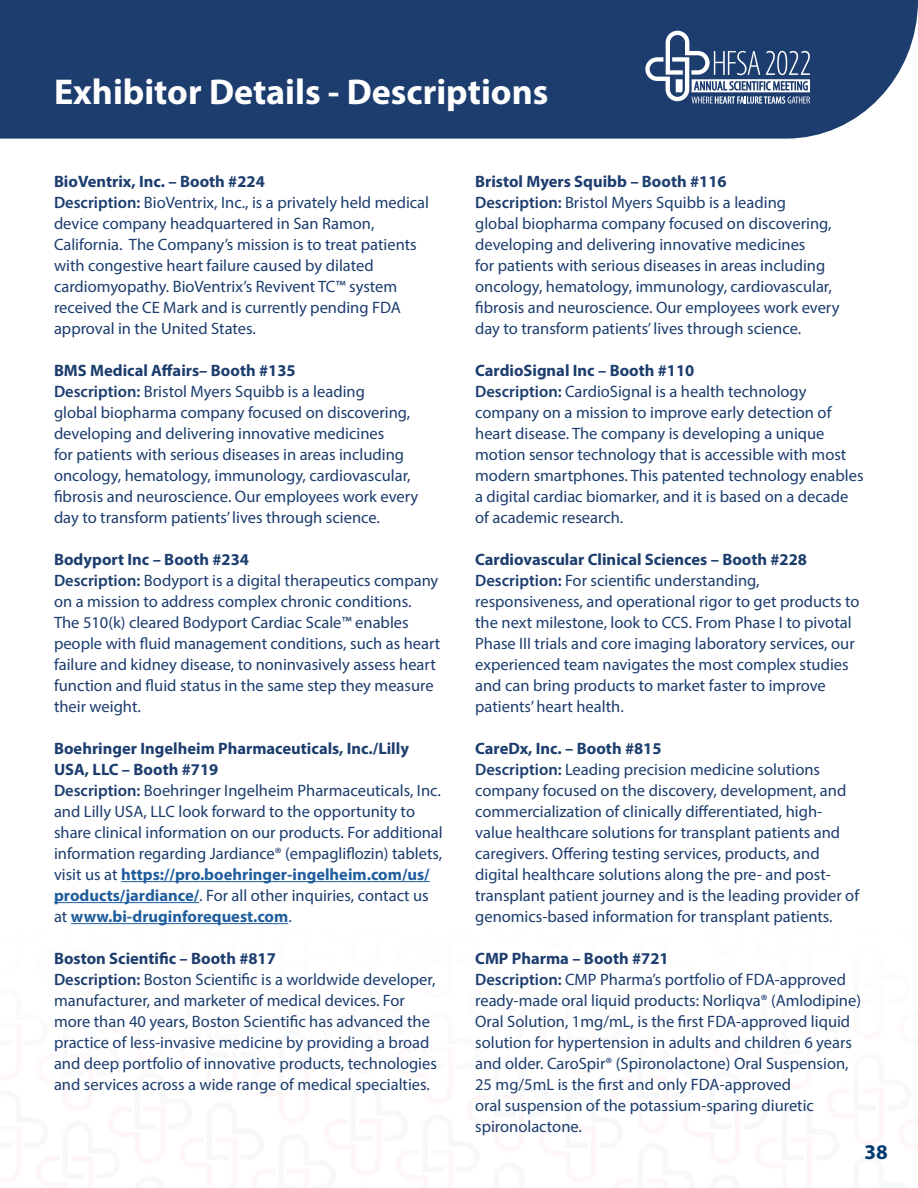
<style>
.page{position:relative;width:918px;height:1188px;background:#fff}
.page>*{position:absolute;margin:0;border:0;box-sizing:border-box;transform-origin:0 0}
.t1{font:700 36px "Myriad Pro";color:#fff}
.t2{font:700 21px "Myriad Pro";color:#003a70}
.t3{font:16.5px/21px "Myriad Pro";color:#1c3d6e}
.s1{font-weight:700}
.s2{font-weight:600}
.s3{font-weight:700;color:#215e9e}
</style>
<div class="page">
<div style="left:0;top:0;width:918px;height:139px;background:#1c3d6e"></div>
<svg style="left:645px;top:31px;width:165px;height:73px"></svg>
<hr style="left:121px;top:881px;width:309px;height:1px;background:#215e9e">
<hr style="left:54px;top:902px;width:145px;height:1px;background:#215e9e">
<hr style="left:71px;top:923px;width:217px;height:1px;background:#215e9e">
<h1 class="t1" style="left:54px;top:68px;width:496px">Exhibitor Details - Descriptions</h1>
<p class="t3" style="left:54px;top:171px;width:377px"><span class="s1">BioVentrix, Inc. – Booth #224<br></span><span class="s2">Description:</span> BioVentrix, Inc., is a privately held medical device company headquartered in San Ramon, California. The Company’s mission is to treat patients with congestive heart failure caused by dilated cardiomyopathy. BioVentrix’s Revivent TC™ system received the CE Mark and is currently pending FDA approval in the United States.</p>
<p class="t3" style="left:54px;top:360px;width:366px"><span class="s1">BMS Medical Affairs– Booth #135<br></span><span class="s2">Description:</span> Bristol Myers Squibb is a leading<br>global biopharma company focused on discovering, developing and delivering innovative medicines<br>for patients with serious diseases in areas including oncology, hematology, immunology, cardiovascular, fibrosis and neuroscience. Our employees work every day to transform patients’ lives through science.</p>
<p class="t3" style="left:54px;top:549px;width:388px"><span class="s1">Bodyport Inc – Booth #234<br></span><span class="s2">Description:</span> Bodyport is a digital therapeutics company on a mission to address complex chronic conditions.<br>The 510(k) cleared Bodyport Cardiac Scale™ enables people with fluid management conditions, such as heart failure and kidney disease, to noninvasively assess heart function and fluid status in the same step they measure their weight.</p>
<p class="t3" style="left:54px;top:738px;width:390px"><span class="s1">Boehringer Ingelheim Pharmaceuticals, Inc./Lilly USA, LLC – Booth #719<br></span><span class="s2">Description:</span> Boehringer Ingelheim Pharmaceuticals, Inc. and Lilly USA, LLC look forward to the opportunity to share clinical information on our products. For additional information regarding Jardiance® (empagliflozin) tablets, visit us at <span class="s3">https://pro.boehringer-ingelheim.com/us/ products/jardiance/</span>. For all other inquiries, contact us at <span class="s3">www.bi-druginforequest.com</span>.</p>
<p class="t3" style="left:54px;top:948px;width:384px"><span class="s1">Boston Scientific – Booth #817<br></span><span class="s2">Description:</span> Boston Scientific is a worldwide developer, manufacturer, and marketer of medical devices. For more than 40 years, Boston Scientific has advanced the practice of less-invasive medicine by providing a broad and deep portfolio of innovative products, technologies and services across a wide range of medical specialties.</p>
<p class="t3" style="left:475px;top:171px;width:366px"><span class="s1">Bristol Myers Squibb – Booth #116<br></span><span class="s2">Description:</span> Bristol Myers Squibb is a leading<br>global biopharma company focused on discovering, developing and delivering innovative medicines<br>for patients with serious diseases in areas including oncology, hematology, immunology, cardiovascular, fibrosis and neuroscience. Our employees work every day to transform patients’ lives through science.</p>
<p class="t3" style="left:475px;top:360px;width:390px"><span class="s1">CardioSignal Inc – Booth #110<br></span><span class="s2">Description:</span> CardioSignal is a health technology company on a mission to improve early detection of heart disease. The company is developing a unique motion sensor technology that is accessible with most modern smartphones. This patented technology enables a digital cardiac biomarker, and it is based on a decade of academic research.</p>
<p class="t3" style="left:475px;top:549px;width:386px"><span class="s1">Cardiovascular Clinical Sciences – Booth #228<br></span><span class="s2">Description:</span> For scientific understanding, responsiveness, and operational rigor to get products to the next milestone, look to CCS. From Phase I to pivotal Phase III trials and core imaging laboratory services, our experienced team navigates the most complex studies and can bring products to market faster to improve patients’ heart health.</p>
<p class="t3" style="left:475px;top:738px;width:385px"><span class="s1">CareDx, Inc. – Booth #815<br></span><span class="s2">Description:</span> Leading precision medicine solutions company focused on the discovery, development, and commercialization of clinically differentiated, high&shy;value healthcare solutions for transplant patients and caregivers. Offering testing services, products, and digital healthcare solutions along the pre- and post&shy;transplant patient journey and is the leading provider of genomics-based information for transplant patients.</p>
<p class="t3" style="left:475px;top:948px;width:387px"><span class="s1">CMP Pharma – Booth #721<br></span><span class="s2">Description:</span> CMP Pharma’s portfolio of FDA-approved ready-made oral liquid products: Norliqva® (Amlodipine)<br>Oral Solution, 1mg/mL, is the first FDA-approved liquid solution for hypertension in adults and children 6 years and older. CaroSpir® (Spironolactone) Oral Suspension, 25 mg/5mL is the first and only FDA-approved<br>oral suspension of the potassium-sparing diuretic spironolactone.</p>
<p class="t2" style="left:864px;top:1138px;width:25px">38</p>
</div>
